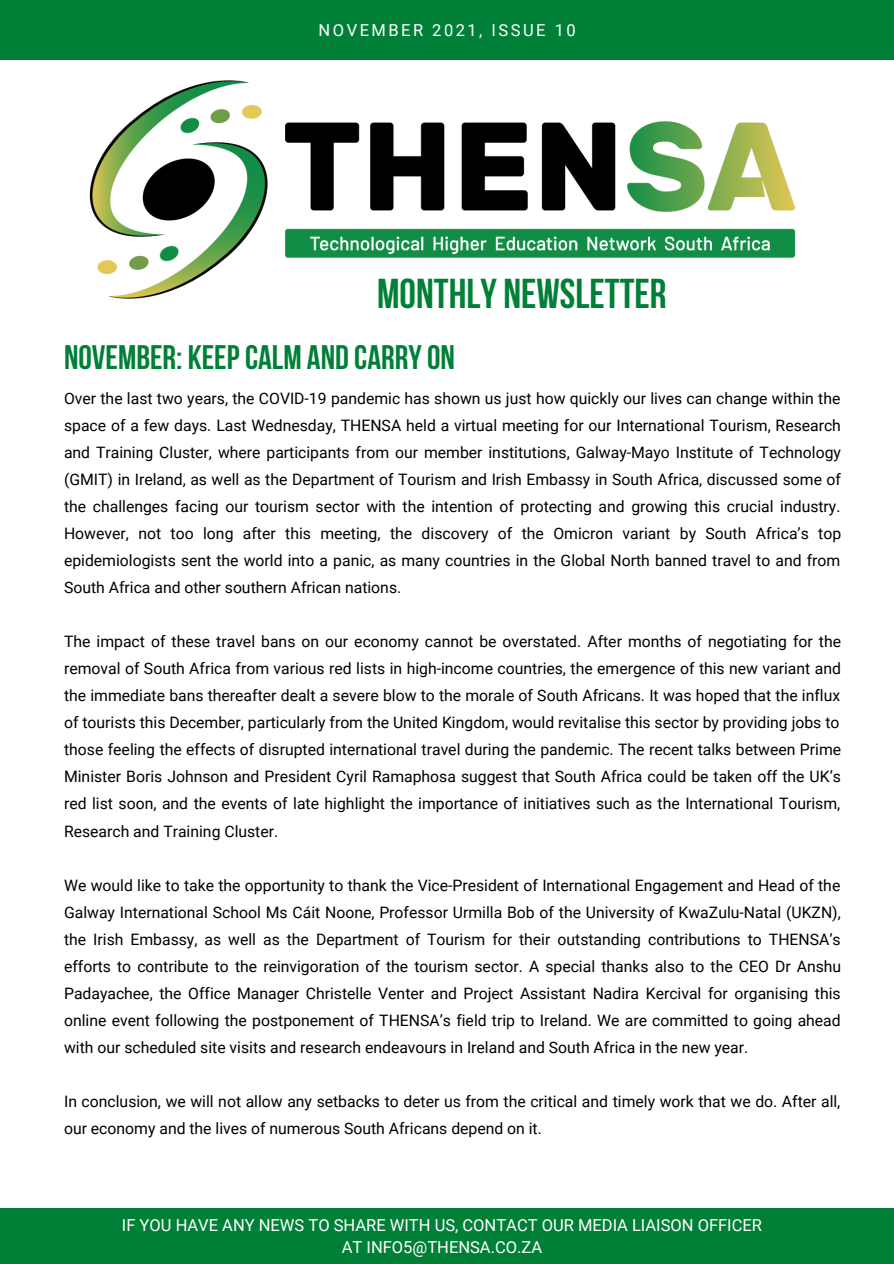
<style>
.page{position:relative;width:894px;height:1264px;background:#fff}
.page>*{position:absolute;margin:0;border:0;box-sizing:border-box;transform-origin:0 0}
.t1{font:700 41.55px "Bebas Neue";color:#008037}
.t2{font:700 33.9px "Bebas Neue";color:#008037}
.t3{font:16.5px "Roboto";color:#fff}
.t4{font:16.5px "Roboto";letter-spacing:.15em;color:#fff}
.t5{font:15.75px/27px "Roboto";color:#000;text-align:justify}
</style>
<div class="page">
<div style="left:0;top:0;width:893px;height:60px;background:#008037"></div>
<div style="left:0;top:1208px;width:893px;height:55px;background:#008037"></div>
<img style="left:89px;top:80px;width:707px;height:219px">
<p class="t4" style="left:318px;top:20px;width:258px">NOVEMBER 2021, ISSUE 10</p>
<p class="t1" style="left:377px;top:277px;width:291px">MONTHLY NEWSLETTER</p>
<p class="t2" style="left:64px;top:343px;width:392px">NOVEMBER: KEEPCALM AND CARRYON</p>
<p class="t5" style="left:64px;top:385px;width:778px">Over the last two years, the COVID-19 pandemic has shown us just how quickly our lives can change within the space of a few days. Last Wednesday, THENSA held a virtual meeting for our International Tourism, Research and Training Cluster, where participants from our member institutions, Galway-Mayo Institute of Technology (GMIT) in Ireland, as well as the Department of Tourism and Irish Embassy in South Africa, discussed some of the challenges facing our tourism sector with the intention of protecting and growing this crucial industry.<br>However, not too long after this meeting, the discovery of the Omicron variant by South Africa’s top epidemiologists sent the world into a panic, as many countries in the Global North banned travel to and from South Africa and other southern African nations.</p>
<p class="t5" style="left:64px;top:628px;width:778px">The impact of these travel bans on our economy cannot be overstated. After months of negotiating for the removal of South Africa from various red lists in high-income countries, the emergence of this new variant and the immediate bans thereafter dealt a severe blow to the morale of South Africans. It was hoped that the influx of tourists this December, particularly from the United Kingdom, would revitalise this sector by providing jobs to those feeling the effects of disrupted international travel during the pandemic. The recent talks between Prime Minister Boris Johnson and President Cyril Ramaphosa suggest that South Africa could be taken off the UK’s red list soon, and the events of late highlight the importance of initiatives such as the International Tourism, Research and Training Cluster.</p>
<p class="t5" style="left:64px;top:871px;width:778px">We would like to take the opportunity to thank the Vice-President of International Engagement and Head of the Galway International School Ms Cáit Noone, Professor Urmilla Bob of the University of KwaZulu-Natal (UKZN), the Irish Embassy, as well as the Department of Tourism for their outstanding contributions to THENSA’s efforts to contribute to the reinvigoration of the tourism sector. A special thanks also to the CEO Dr Anshu Padayachee, the Office Manager Christelle Venter and Project Assistant Nadira Kercival for organising this online event following the postponement of THENSA’s field trip to Ireland. We are committed to going ahead with our scheduled site visits and research endeavours in Ireland and South Africa in the new year.</p>
<p class="t5" style="left:64px;top:1087px;width:777px">In conclusion, we will not allow any setbacks to deter us from the critical and timely work that we do. After all, our economy and the lives of numerous South Africans depend on it.</p>
<p class="t3" style="left:122px;top:1215px;width:641px">IF YOU HAVE ANY NEWS TO SHARE WITH US, CONTACT OUR MEDIA LIAISON OFFICER</p>
<p class="t3" style="left:342px;top:1237px;width:202px">AT INFO5@THENSA.CO.ZA</p>
</div>
